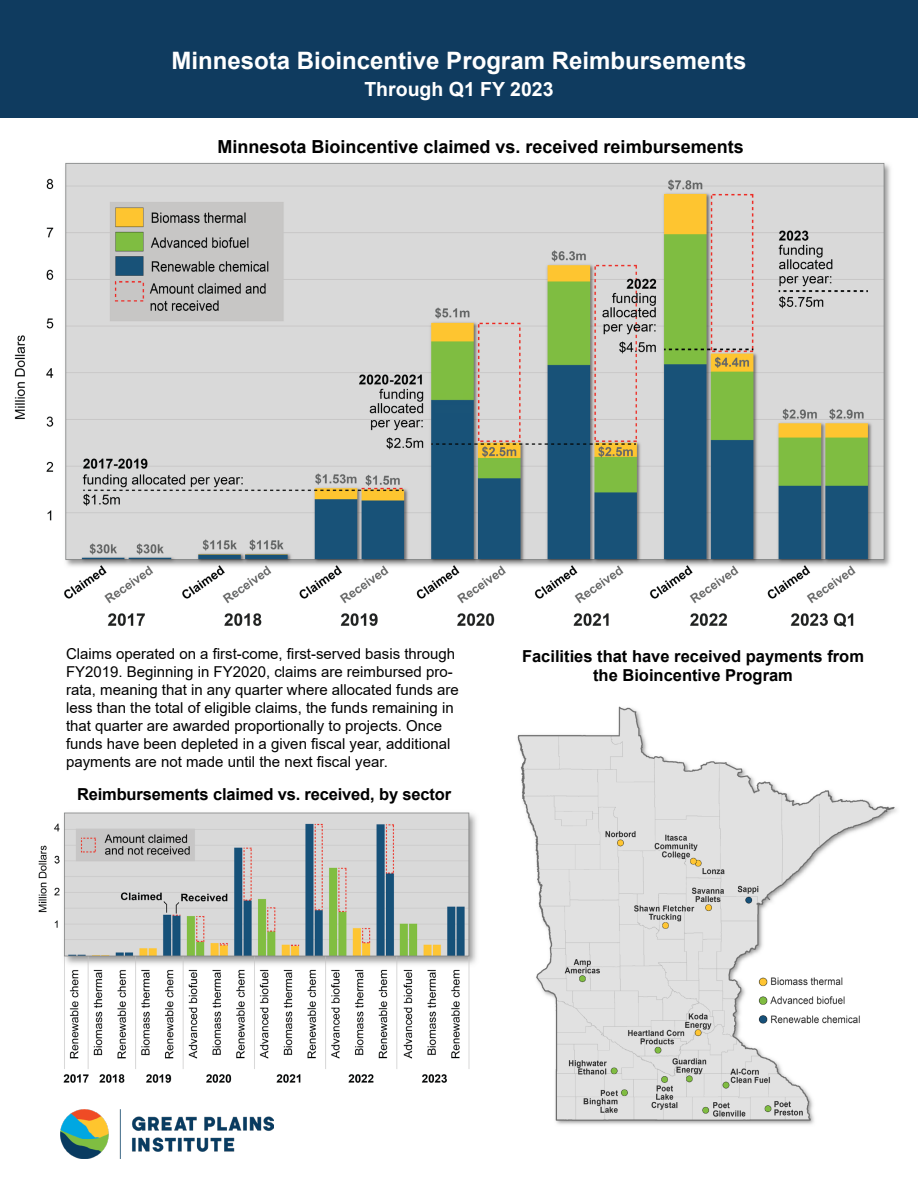
<style>
.page{position:relative;width:918px;height:1188px;background:#fff}
.page>*{position:absolute;margin:0;border:0;box-sizing:border-box;transform-origin:0 0}
.t1{font:700 24px "Arial";color:#fff}
.t2{font:700 19.5px "Arial";color:#fff}
.t3{font:700 18px "Arial";color:#000}
.t4{font:700 16.5px/19.8px "Arial";color:#000;text-align:center}
.t5{font:15px/18px "Arial";color:#000101}
</style>
<div class="page">
<img style="left:14px;top:162px;width:877px;height:465px">
<div style="left:0;top:0;width:918px;height:118px;background:#0f3b5f"></div>
<img style="left:60px;top:1110px;width:213px;height:48px">
<img style="left:38px;top:812px;width:439px;height:271px">
<img style="left:517px;top:706px;width:380px;height:419px">
<h1 class="t1" style="left:172px;top:43px;width:576px">Minnesota Bioincentive Program Reimbursements</h1>
<h2 class="t2" style="left:364px;top:75px;width:191px">Through Q1 FY 2023</h2>
<p class="t3" style="left:217px;top:134px;width:528px">Minnesota Bioincentive claimed vs. received reimbursements</p>
<p class="t5" style="left:66px;top:645px;width:394px">Claims operated on a first-come, first-served basis through FY2019. Beginning in FY2020, claims are reimbursed pro&shy;rata, meaning that in any quarter where allocated funds are less than the total of eligible claims, the funds remaining in that quarter are awarded proportionally to projects. Once funds have been depleted in a given fiscal year, additional payments are not made until the next fiscal year.</p>
<p class="t4" style="left:77px;top:784px;width:376px">Reimbursements claimed vs. received, by sector</p>
<p class="t4" style="left:522px;top:646px;width:344px">Facilities that have received payments from the Bioincentive Program</p>
</div>
